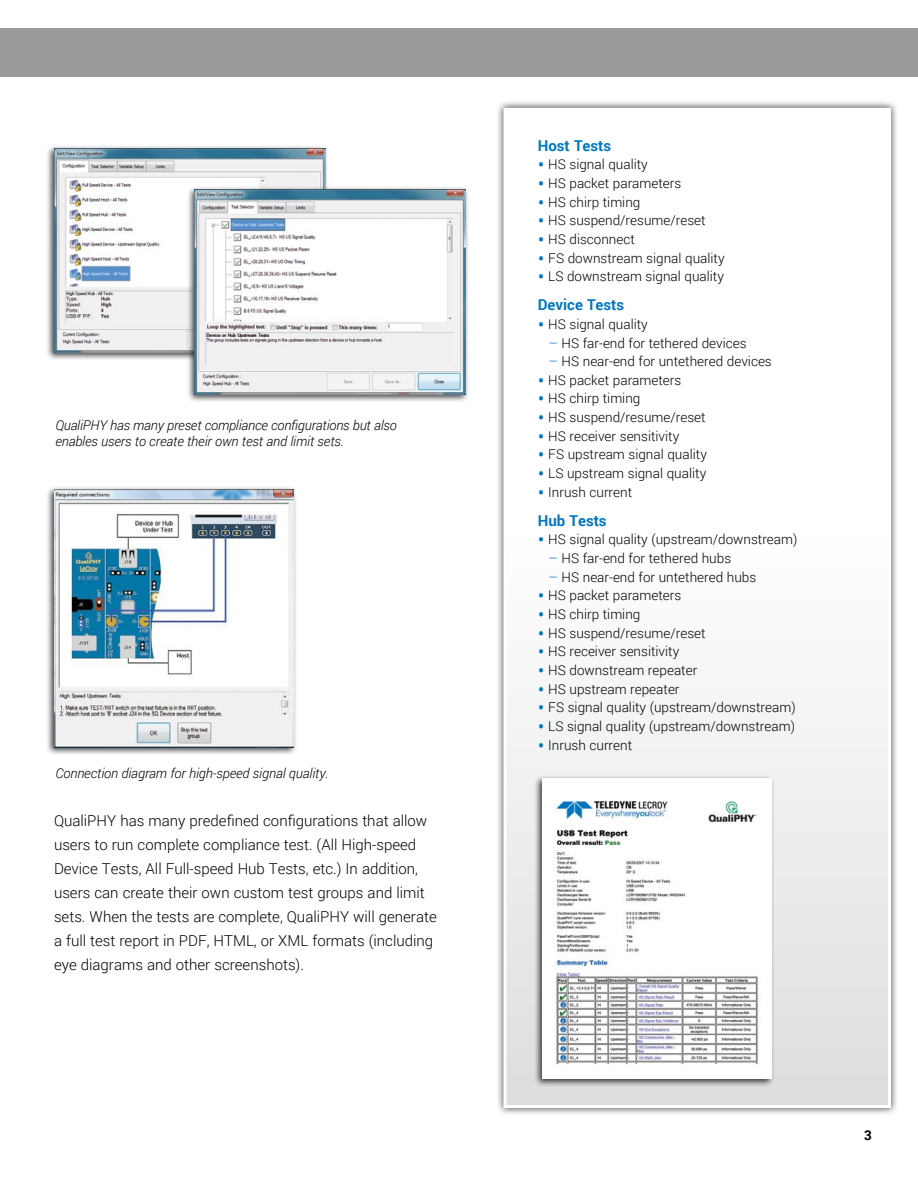
<style>
.page{position:relative;width:918px;height:1188px;background:#fff}
.page>*{position:absolute;margin:0;border:0;box-sizing:border-box;transform-origin:0 0}
.t1{font:300 15px/24px "Roboto";color:#000}
.t2{font:700 15px "Roboto";color:#0076c0}
.t3{font:300 13.5px "Roboto";color:#000}
.t4{font:italic 300 13.5px/16.2px "Roboto";letter-spacing:-.005em;color:#000}
.t5{font:700 13.5px "Roboto";color:#000}
.s1{font-size:21px;color:#0076c0}
.s2{color:#0076c0}
</style>
<div class="page">
<div style="left:0;top:28px;width:918px;height:49px;background:#9a9a9a"></div>
<div style="left:496px;top:100px;width:402px;height:1016px;background:#000;opacity:.75"></div>
<div style="left:505px;top:109px;width:385px;height:998px;background:linear-gradient(to bottom,#fff,#e2e3e4)"></div>
<div style="left:503px;top:108px;width:388px;height:1000px;border:3px solid #fff"></div>
<div style="left:46px;top:485px;width:251px;height:271px;background:#000;opacity:.75"></div>
<img style="left:54px;top:489px;width:240px;height:258px">
<div style="left:46px;top:145px;width:283px;height:216px;background:#000;opacity:.75"></div>
<img style="left:54px;top:148px;width:271px;height:205px">
<div style="left:186px;top:186px;width:284px;height:216px;background:#000;opacity:.75"></div>
<img style="left:195px;top:190px;width:271px;height:204px">
<div style="left:534px;top:774px;width:241px;height:313px;background:#000;opacity:.75"></div>
<img style="left:542px;top:778px;width:229px;height:301px">
<p class="t4" style="left:55px;top:417px;width:343px">QualiPHY has many preset compliance configurations but also enables users to create their own test and limit sets.</p>
<p class="t4" style="left:55px;top:764px;width:275px">Connection diagram for high-speed signal quality.</p>
<p class="t1" style="left:54px;top:808px;width:384px">QualiPHY has many predefined configurations that allow users to run complete compliance test. (All High-speed Device Tests, All Full-speed Hub Tests, etc.) In addition, users can create their own custom test groups and limit sets. When the tests are complete, QualiPHY will generate a full test report in PDF, HTML, or XML formats (including eye diagrams and other screenshots).</p>
<p class="t2" style="left:538px;top:135px;width:75px">Host Tests</p>
<p class="t3" style="left:538px;top:155px;width:112px"><span class="s1">•</span> HS signal quality</p>
<p class="t3" style="left:538px;top:174px;width:145px"><span class="s1">•</span> HS packet parameters</p>
<p class="t3" style="left:538px;top:193px;width:104px"><span class="s1">•</span> HS chirp timing</p>
<p class="t3" style="left:538px;top:211px;width:169px"><span class="s1">•</span> HS suspend/resume/reset</p>
<p class="t3" style="left:538px;top:230px;width:99px"><span class="s1">•</span> HS disconnect</p>
<p class="t3" style="left:538px;top:249px;width:188px"><span class="s1">•</span> FS downstream signal quality</p>
<p class="t3" style="left:538px;top:267px;width:188px"><span class="s1">•</span> LS downstream signal quality</p>
<p class="t2" style="left:538px;top:294px;width:88px">Device Tests</p>
<p class="t3" style="left:538px;top:315px;width:112px"><span class="s1">•</span> HS signal quality</p>
<p class="t3" style="left:549px;top:333px;width:200px"><span class="s2">–</span> HS far-end for tethered devices</p>
<p class="t3" style="left:549px;top:352px;width:225px"><span class="s2">–</span> HS near-end for untethered devices</p>
<p class="t3" style="left:538px;top:371px;width:145px"><span class="s1">•</span> HS packet parameters</p>
<p class="t3" style="left:538px;top:389px;width:104px"><span class="s1">•</span> HS chirp timing</p>
<p class="t3" style="left:538px;top:408px;width:169px"><span class="s1">•</span> HS suspend/resume/reset</p>
<p class="t3" style="left:538px;top:427px;width:143px"><span class="s1">•</span> HS receiver sensitivity</p>
<p class="t3" style="left:538px;top:445px;width:171px"><span class="s1">•</span> FS upstream signal quality</p>
<p class="t3" style="left:538px;top:464px;width:170px"><span class="s1">•</span> LS upstream signal quality</p>
<p class="t3" style="left:538px;top:483px;width:96px"><span class="s1">•</span> Inrush current</p>
<p class="t2" style="left:538px;top:510px;width:70px">Hub Tests</p>
<p class="t3" style="left:538px;top:530px;width:261px"><span class="s1">•</span> HS signal quality (upstream/downstream)</p>
<p class="t3" style="left:549px;top:549px;width:184px"><span class="s2">–</span> HS far-end for tethered hubs</p>
<p class="t3" style="left:549px;top:567px;width:209px"><span class="s2">–</span> HS near-end for untethered hubs</p>
<p class="t3" style="left:538px;top:586px;width:145px"><span class="s1">•</span> HS packet parameters</p>
<p class="t3" style="left:538px;top:605px;width:104px"><span class="s1">•</span> HS chirp timing</p>
<p class="t3" style="left:538px;top:623px;width:169px"><span class="s1">•</span> HS suspend/resume/reset</p>
<p class="t3" style="left:538px;top:642px;width:143px"><span class="s1">•</span> HS receiver sensitivity</p>
<p class="t3" style="left:538px;top:661px;width:161px"><span class="s1">•</span> HS downstream repeater</p>
<p class="t3" style="left:538px;top:679px;width:143px"><span class="s1">•</span> HS upstream repeater</p>
<p class="t3" style="left:538px;top:698px;width:259px"><span class="s1">•</span> FS signal quality (upstream/downstream)</p>
<p class="t3" style="left:538px;top:717px;width:259px"><span class="s1">•</span> LS signal quality (upstream/downstream)</p>
<p class="t3" style="left:538px;top:735px;width:96px"><span class="s1">•</span> Inrush current</p>
<p class="t5" style="left:864px;top:1125px;width:9px">3</p>
</div>
